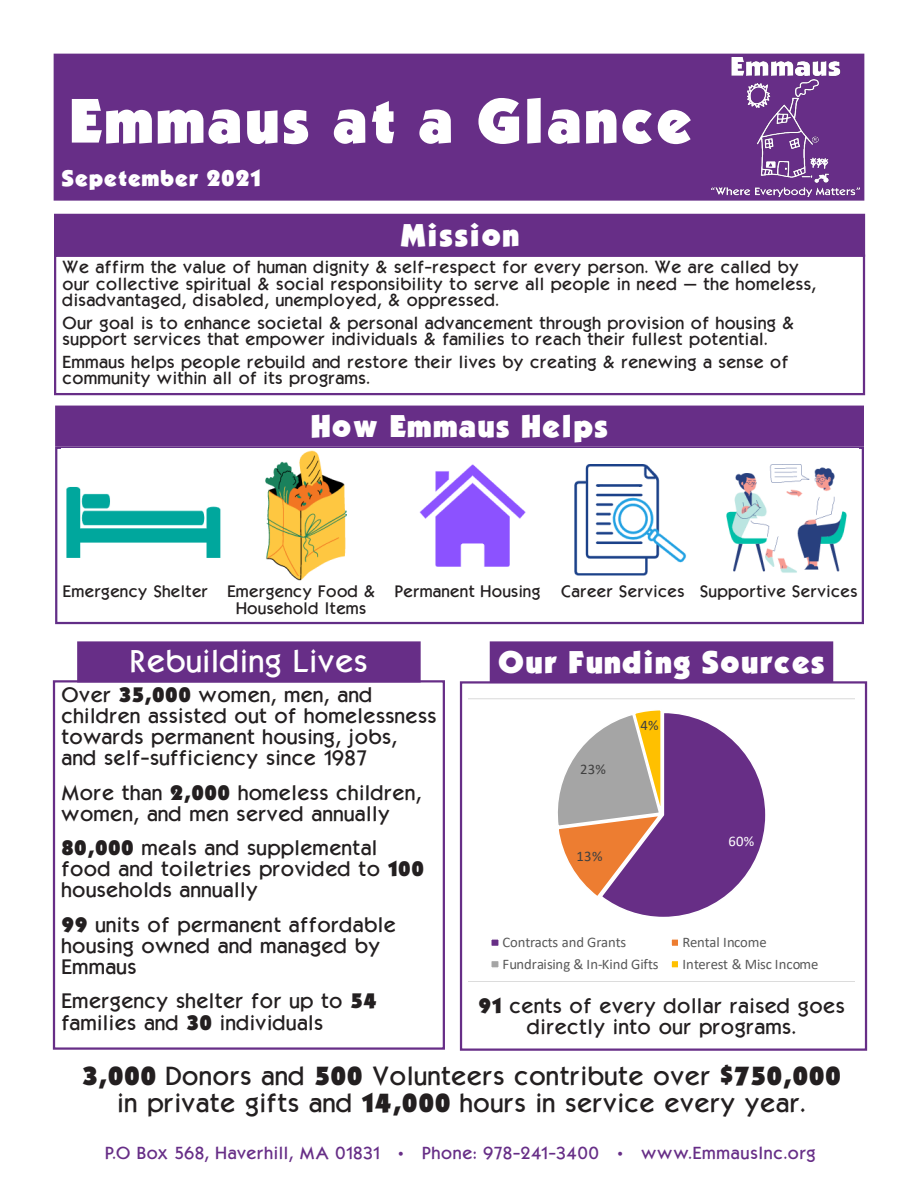
<style>
.page{position:relative;width:918px;height:1188px;background:#fff}
.page>*{position:absolute;margin:0;border:0;box-sizing:border-box;transform-origin:0 0}
.t1{font:54px "Kabel Ultra";color:#fff}
.t2{font:27px "Kabel Ultra";color:#fff}
.t3{font:500 27px "Kabel";color:#fff}
.t4{font:500 22.5px "Kabel";color:#231f20}
.t5{font:19.5px "Kabel Ultra";color:#fff}
.t6{font:500 18px/21px "Kabel";color:#231f20}
.t7{font:500 15px/16.5px "Kabel";color:#231f20}
.t8{font:500 15px "Kabel";letter-spacing:.02em;color:#672e87}
.t9{font:14.7px "Calibri";letter-spacing:-.005em;color:#595959}
.t10{font:14.7px "Calibri";color:#404040}
.t11{font:14.7px "Calibri";color:#fff}
.t12{font:500 14.25px/17.1px "Kabel";color:#231f20;text-align:center}
.s1{font-family:"Kabel Ultra";font-weight:400}
</style>
<div class="page">
<div style="left:460px;top:681px;width:407px;height:370px;border:2px solid #672e87"></div>
<div style="left:54px;top:54px;width:810px;height:147px;background:#672e87;border:2px solid #672e87"></div>
<img style="left:711px;top:58px;width:149px;height:138px">
<div style="left:55px;top:447px;width:809px;height:177px;border:2px solid #622e87"></div>
<div style="left:55px;top:215px;width:809px;height:41px;background:#672e87"></div>
<div style="left:54px;top:214px;width:811px;height:43px;border:2px solid #672e87"></div>
<div style="left:54px;top:254px;width:811px;height:141px;border:2px solid #672e87"></div>
<div style="left:56px;top:406px;width:807px;height:40px;background:#672e87"></div>
<div style="left:55px;top:406px;width:809px;height:41px;border:2px solid #672e87"></div>
<div style="left:53px;top:680px;width:392px;height:370px;border:2px solid #672e87"></div>
<img style="left:61px;top:449px;width:798px;height:132px">
<div style="left:78px;top:642px;width:342px;height:40px;background:#672e87"></div>
<div style="left:77px;top:641px;width:344px;height:42px;border:2px solid #672e87"></div>
<div style="left:490px;top:642px;width:342px;height:40px;background:#672e87"></div>
<div style="left:490px;top:641px;width:343px;height:42px;border:2px solid #672e87"></div>
<svg style="left:468px;top:698px;width:386px;height:270px"></svg>
<p class="t1" style="left:68px;top:83px;width:627px">Emmaus at a Glance</p>
<p class="t5" style="left:61px;top:164px;width:202px">Sepetember 2021</p>
<p class="t2" style="left:399px;top:216px;width:122px">Mission</p>
<p class="t7" style="left:62px;top:259px;width:756px">We affirm the value of human dignity &amp; self-respect for every person. We are called by our collective spiritual &amp; social responsibility to serve all people in need – the homeless, disadvantaged, disabled, unemployed, &amp; oppressed.</p>
<p class="t7" style="left:62px;top:314px;width:734px">Our goal is to enhance societal &amp; personal advancement through provision of housing &amp; support services that empower individuals &amp; families to reach their fullest potential.</p>
<p class="t7" style="left:62px;top:353px;width:728px">Emmaus helps people rebuild and restore their lives by creating &amp; renewing a sense of community within all of its programs.</p>
<p class="t2" style="left:310px;top:407px;width:300px">How Emmaus Helps</p>
<p class="t12" style="left:63px;top:582px;width:147px">Emergency Shelter</p>
<p class="t12" style="left:227px;top:582px;width:150px">Emergency Food &amp;<br>Household Items</p>
<p class="t12" style="left:395px;top:582px;width:147px">Permanent Housing</p>
<p class="t12" style="left:561px;top:582px;width:125px">Career Services</p>
<p class="t12" style="left:700px;top:582px;width:159px">Supportive Services</p>
<p class="t3" style="left:130px;top:643px;width:239px">Rebuilding Lives</p>
<p class="t2" style="left:498px;top:643px;width:329px">Our Funding Sources</p>
<p class="t6" style="left:61px;top:684px;width:377px">Over <span class="s1">35,000</span> women, men, and children assisted out of homelessness towards permanent housing, jobs, and self-sufficiency since 1987</p>
<p class="t6" style="left:61px;top:782px;width:362px">More than <span class="s1">2,000</span> homeless children, women, and men served annually</p>
<p class="t6" style="left:61px;top:837px;width:365px"><span class="s1">80,000</span> meals and supplemental food and toiletries provided to <span class="s1">100 </span>households annually</p>
<p class="t6" style="left:61px;top:914px;width:336px"><span class="s1">99</span> units of permanent affordable housing owned and managed by<br>Emmaus</p>
<p class="t6" style="left:61px;top:990px;width:318px;line-height:21.6px">Emergency shelter for up to <span class="s1">54 </span>families and <span class="s1">30</span> individuals</p>
<p class="t6" style="left:478px;top:994px;width:368px;line-height:21.6px;text-align:center"><span class="s1">91</span> cents of every dollar raised goes directly into our programs.</p>
<p class="t4" style="left:82px;top:1060px;width:761px"><span class="s1">3,000</span> Donors and <span class="s1">500</span> Volunteers contribute over <span class="s1">$750,000</span></p>
<p class="t4" style="left:117px;top:1087px;width:691px">in private gifts and <span class="s1">14,000</span> hours in service every year.</p>
<p class="t10" style="left:640px;top:715px;width:20px">4%</p>
<p class="t10" style="left:580px;top:759px;width:27px">23%</p>
<p class="t11" style="left:728px;top:831px;width:27px">60%</p>
<p class="t10" style="left:577px;top:846px;width:27px">13%</p>
<p class="t9" style="left:503px;top:932px;width:125px">Contracts and Grants</p>
<p class="t9" style="left:682px;top:932px;width:86px">Rental Income</p>
<p class="t9" style="left:503px;top:953px;width:157px">Fundraising &amp; In-Kind Gifts</p>
<p class="t9" style="left:682px;top:953px;width:137px">Interest &amp; Misc Income</p>
<p class="t8" style="left:105px;top:1143px;width:713px">P.O Box 568, Haverhill, MA 01831 • Phone: 978-241-3400 • www.EmmausInc.org</p>
</div>
